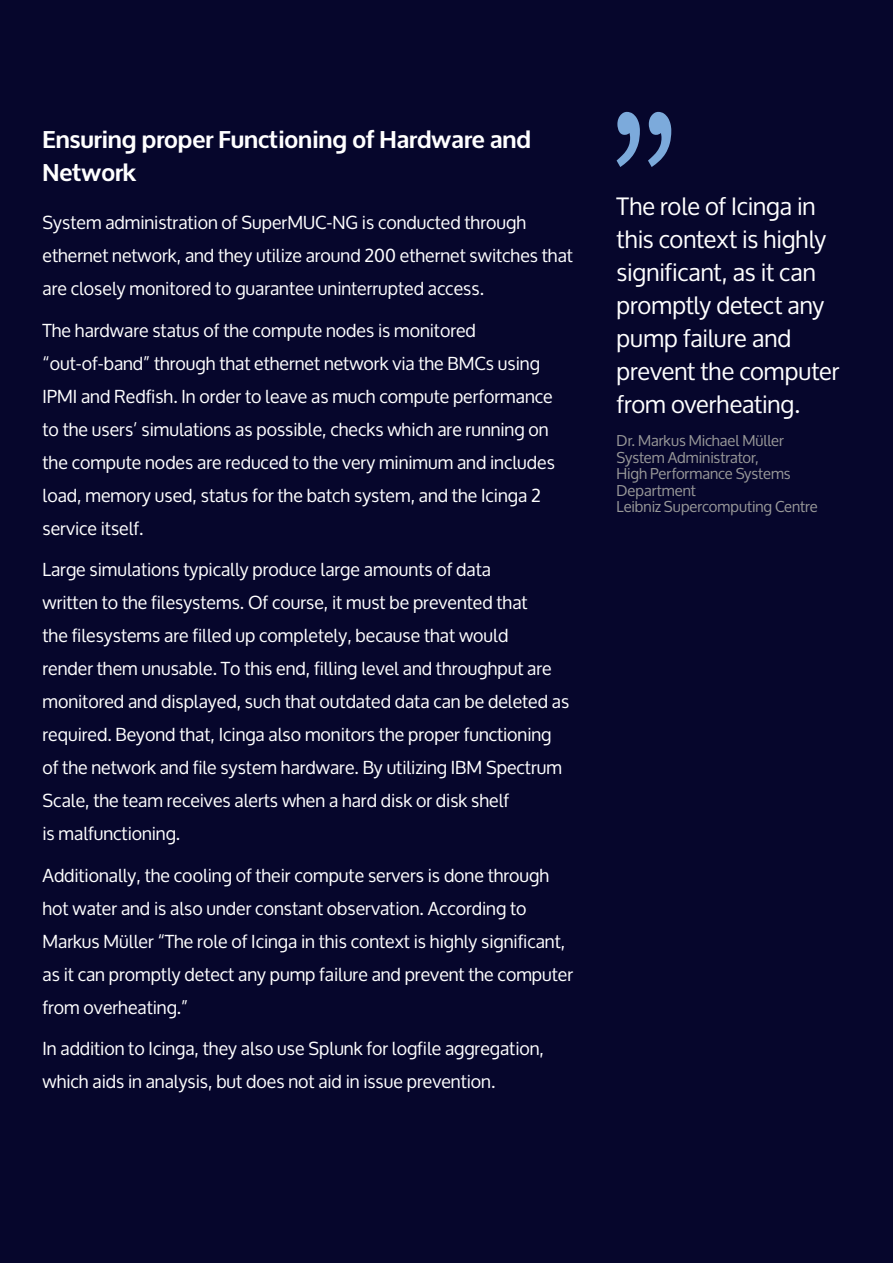
<style>
.page{position:relative;width:893px;height:1263px;background:#06062c}
.page>*{position:absolute;margin:0;border:0;box-sizing:border-box;transform-origin:0 0}
.t1{font:24px/33px "Oxygen";letter-spacing:-.005em;color:#fff}
.t2{font:700 24px/33px "Oxygen";color:#fff}
.t3{font:18px/33px "Oxygen";color:#fff}
.t4{font:15px/16.5px "Oxygen";color:#999}
</style>
<div class="page">
<svg style="left:617px;top:112px;width:54px;height:55px"></svg>
<h1 class="t2" style="left:43px;top:124px;width:490px">Ensuring proper Functioning of Hardware and<br>Network</h1>
<p class="t3" style="left:43px;top:207px;width:532px">System administration of SuperMUC-NG is conducted through ethernet network, and they utilize around 200 ethernet switches that are closely monitored to guarantee uninterrupted access.</p>
<p class="t3" style="left:43px;top:314px;width:514px">The hardware status of the compute nodes is monitored “out-of-band” through that ethernet network via the BMCs using IPMI and Redfish. In order to leave as much compute performance to the users’ simulations as possible, checks which are running on the compute nodes are reduced to the very minimum and includes load, memory used, status for the batch system, and the Icinga 2 service itself.</p>
<p class="t3" style="left:43px;top:554px;width:528px">Large simulations typically produce large amounts of data<br>written to the filesystems. Of course, it must be prevented that<br>the filesystems are filled up completely, because that would<br>render them unusable. To this end, filling level and throughput are monitored and displayed, such that outdated data can be deleted as required. Beyond that, Icinga also monitors the proper functioning of the network and file system hardware. By utilizing IBM Spectrum Scale, the team receives alerts when a hard disk or disk shelf<br>is malfunctioning.</p>
<p class="t3" style="left:43px;top:859px;width:532px">Additionally, the cooling of their compute servers is done through hot water and is also under constant observation. According to Markus Müller “The role of Icinga in this context is highly significant, as it can promptly detect any pump failure and prevent the computer from overheating.”</p>
<p class="t3" style="left:43px;top:1033px;width:503px">In addition to Icinga, they also use Splunk for logfile aggregation, which aids in analysis, but does not aid in issue prevention.</p>
<h1 class="t1" style="left:617px;top:190px;width:224px">The role of Icinga in this context is highly significant, as it can promptly detect any pump failure and prevent the computer from overheating.</h1>
<p class="t4" style="left:617px;top:433px;width:203px">Dr. Markus Michael Müller<br>System Administrator,<br>High Performance Systems<br>Department<br>Leibniz Supercomputing Centre</p>
</div>
